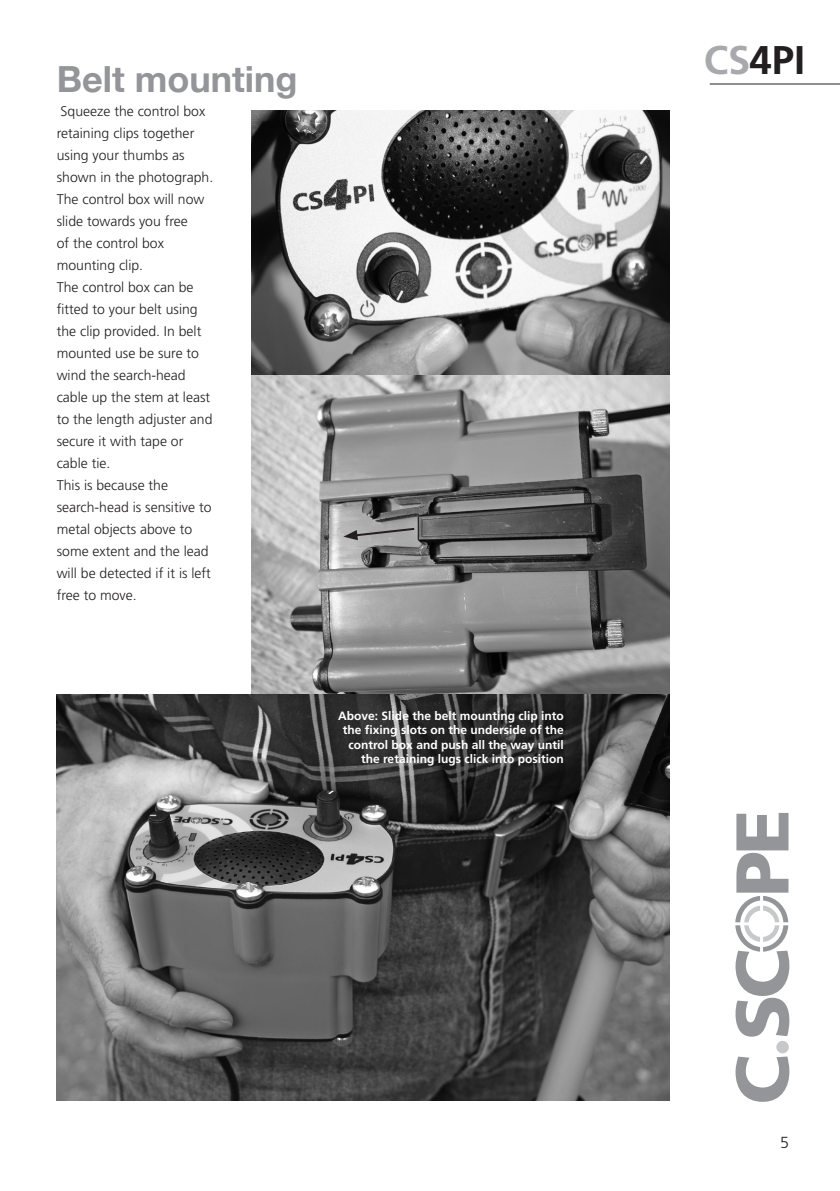
<style>
.page{position:relative;width:840px;height:1191px;background:#fff}
.page>*{position:absolute;margin:0;border:0;box-sizing:border-box;transform-origin:0 0}
.t1{font:700 40px "Frutiger";color:#231f20}
.t2{font:700 36px "Helvetica Neue";color:#939598}
.t3{font:300 16px "Frutiger";color:#231f20}
.t4{font:300 14px/22px "Frutiger";color:#231f20}
.t5{font:700 12px/14.4px "Frutiger";color:#fff;text-align:right}
.s1{color:#a8a9ad}
</style>
<div class="page">
<svg style="left:735px;top:1056px;width:53px;height:45px"></svg>
<svg style="left:735px;top:813px;width:53px;height:223px"></svg>
<svg style="left:775px;top:1040px;width:13px;height:13px"></svg>
<img style="left:251px;top:111px;width:418px;height:583px">
<img style="left:57px;top:694px;width:612px;height:406px">
<hr style="left:709px;top:83px;width:130px;height:1px;background:#231f20">
<svg style="left:343px;top:526px;width:73px;height:14px"></svg>
<p class="t2" style="left:57px;top:57px;width:242px">Belt mounting</p>
<p class="t4" style="left:57px;top:100px;width:158px">Squeeze the control box retaining clips together using your thumbs as shown in the photograph.</p>
<p class="t4" style="left:57px;top:188px;width:149px">The control box will now slide towards you free</p>
<p class="t4" style="left:57px;top:232px;width:109px">of the control box mounting clip.</p>
<p class="t4" style="left:57px;top:276px;width:157px">The control box can be fitted to your belt using the clip provided. In belt mounted use be sure to wind the search-head cable up the stem at least to the length adjuster and secure it with tape or cable tie.</p>
<p class="t4" style="left:57px;top:474px;width:156px">This is because the search-head is sensitive to metal objects above to some extent and the lead will be detected if it is left free to move.</p>
<p class="t5" style="left:338px;top:708px;width:227px">Above: Slide the belt mounting clip into the fixing slots on the underside of the control box and push all the way until</p>
<p class="t5" style="left:361px;top:751px;width:204px">the retaining lugs click into position</p>
<p class="t1" style="left:703px;top:36px;width:103px"><span class="s1">CS</span>4PI</p>
<p class="t3" style="left:779px;top:1133px;width:10px">5</p>
</div>
